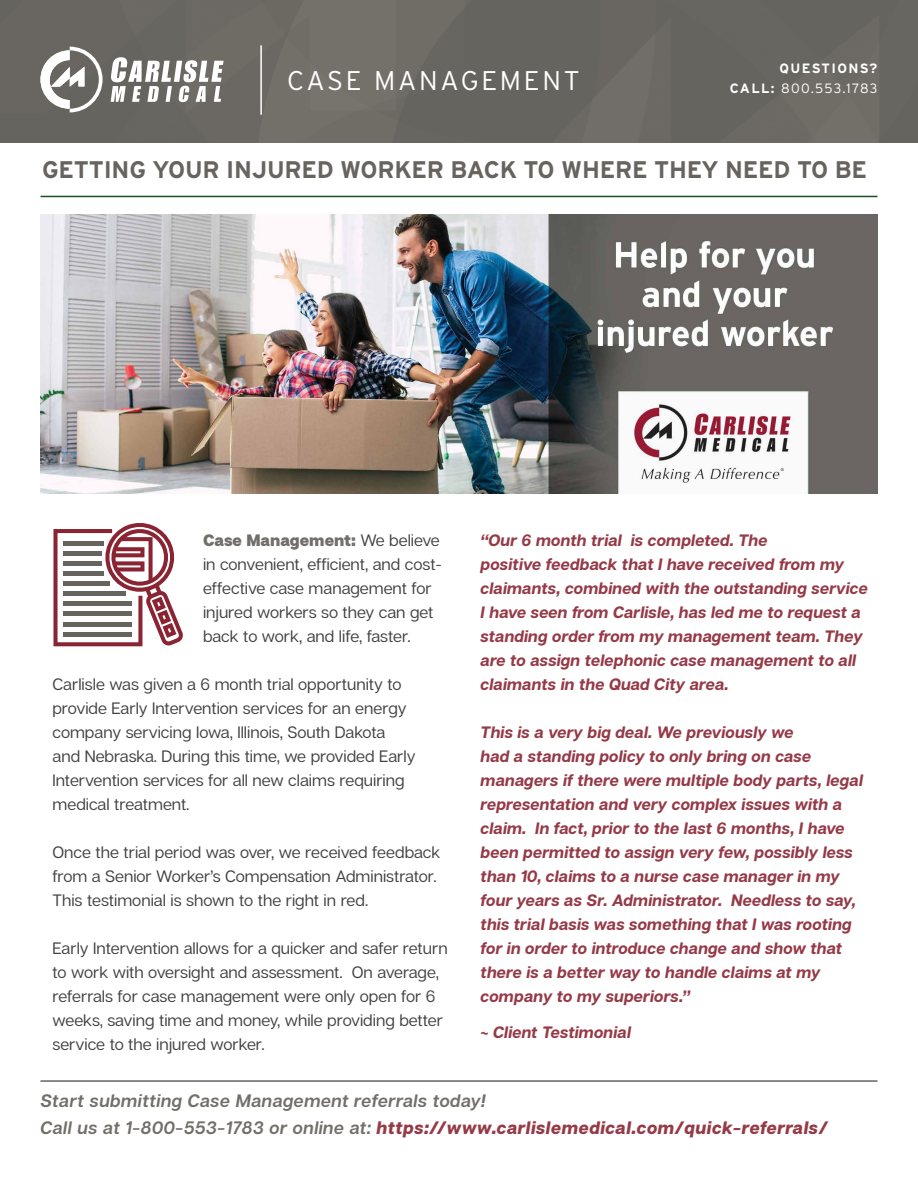
<style>
.page{position:relative;width:918px;height:1188px;background:#fff}
.page>*{position:absolute;margin:0;border:0;box-sizing:border-box;transform-origin:0 0}
.t1{font:300 27px "Interstate";letter-spacing:.1em;color:#fff}
.t2{font:700 24px "Interstate";letter-spacing:-.01em;color:#67645f}
.t3{font:italic 600 18px/27px "Articulat C Fv 2";letter-spacing:.02em;color:#726f6a}
.t4{font:italic 700 16.5px/24px "Articulat C Fv 2";color:#953a47}
.t5{font:16.5px/24px "Articulat C Fv 2 Text";color:#414042}
.t6{font:800 16.5px "Articulat C Fv 2";color:#726f6a}
.t7{font:700 13.5px/19.5px "Interstate";letter-spacing:.1em;color:#fff;text-align:right}
.s1{font-weight:300}
.s2{font-family:"Articulat C Fv 2 Text";font-weight:400;color:#414042}
.s3{font-weight:800;color:#953a47}
</style>
<div class="page">
<img style="left:0;top:0;width:918px;height:143px">
<svg style="left:111px;top:57px;width:113px;height:45px"></svg>
<svg style="left:41px;top:47px;width:62px;height:65px"></svg>
<hr style="left:260px;top:45px;width:2px;height:70px;background:#fff">
<hr style="left:40px;top:1080px;width:838px;height:2px;background:#67645f">
<hr style="left:40px;top:196px;width:838px;height:1px;background:#1a5026">
<img style="left:40px;top:214px;width:838px;height:280px">
<svg style="left:53px;top:523px;width:130px;height:123px"></svg>
<h1 class="t1" style="left:287px;top:65px;width:294px">CASE MANAGEMENT</h1>
<p class="t7" style="left:730px;top:59px;width:149px">QUESTIONS?<br>CALL: <span class="s1">800.553.1783</span></p>
<h2 class="t2" style="left:42px;top:156px;width:827px">GETTING YOUR INJURED WORKER BACK TO WHERE THEY NEED TO BE</h2>
<p class="t6" style="left:203px;top:530px;width:238px">Case Management: <span class="s2">We believe</span></p>
<p class="t5" style="left:203px;top:553px;width:240px">in convenient, efficient, and cost&shy;effective case management for injured workers so they can get back to work, and life, faster.</p>
<p class="t5" style="left:52px;top:673px;width:365px">Carlisle was given a 6 month trial opportunity to provide Early Intervention services for an energy company servicing Iowa, Illinois, South Dakota and Nebraska. During this time, we provided Early Intervention services for all new claims requiring medical treatment.</p>
<p class="t5" style="left:52px;top:841px;width:390px">Once the trial period was over, we received feedback from a Senior Worker’s Compensation Administrator.<br>This testimonial is shown to the right in red.</p>
<p class="t5" style="left:52px;top:937px;width:397px">Early Intervention allows for a quicker and safer return to work with oversight and assessment. On average, referrals for case management were only open for 6 weeks, saving time and money, while providing better service to the injured worker.</p>
<p class="t4" style="left:481px;top:529px;width:389px">“Our 6 month trial is completed. The<br>positive feedback that I have received from my claimants, combined with the outstanding service I have seen from Carlisle, has led me to request a standing order from my management team. They are to assign telephonic case management to all claimants in the Quad City area.</p>
<p class="t4" style="left:481px;top:721px;width:384px">This is a very big deal. We previously we<br>had a standing policy to only bring on case managers if there were multiple body parts, legal representation and very complex issues with a claim. In fact, prior to the last 6 months, I have been permitted to assign very few, possibly less than 10, claims to a nurse case manager in my four years as Sr. Administrator. Needless to say, this trial basis was something that I was rooting for in order to introduce change and show that there is a better way to handle claims at my company to my superiors.”</p>
<p class="t4" style="left:481px;top:1021px;width:152px">~ Client Testimonial</p>
<p class="t3" style="left:40px;top:1088px;width:789px">Start submitting Case Management referrals today!<br>Call us at 1-800-553-1783 or online at: <span class="s3">https://www.carlislemedical.com/quick-referrals/</span></p>
</div>
